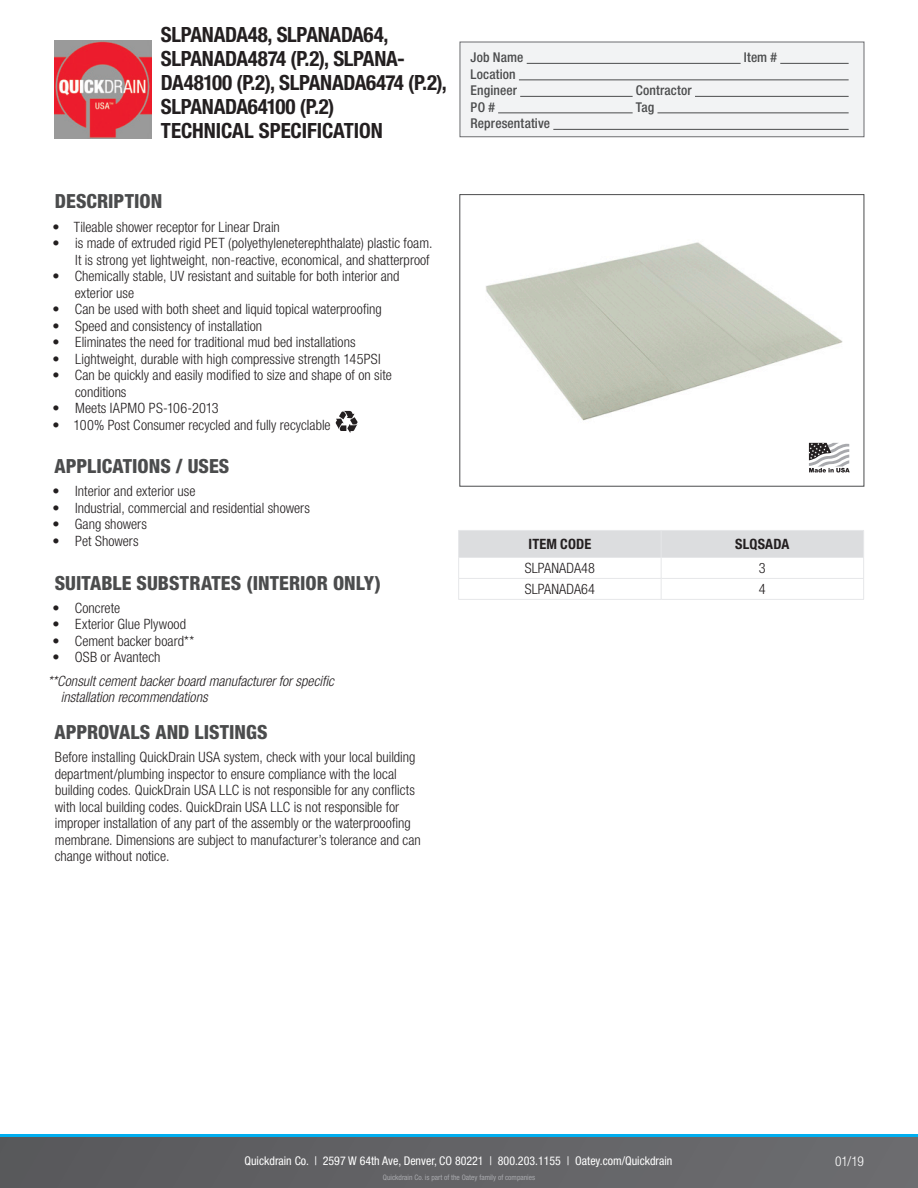
<style>
.page{position:relative;width:918px;height:1188px;background:#fff}
.page>*{position:absolute;margin:0;border:0;box-sizing:border-box;transform-origin:0 0}
.t1{font:700 condensed 21px/24px "Helvetica Neue LT Std";letter-spacing:-.01em;color:#231f20}
.Subheads{font:800 condensed 19.5px "Helvetica Neue LT Std";color:#4b4c4d}
.Copy{font:300 condensed 14.25px/16.5px "Helvetica Neue LT Std";color:#231f20}
.Copy-2{font:italic 300 condensed 14.25px/16.5px "Helvetica Neue LT Std";color:#231f20}
.chart{font:300 condensed 14.25px "Helvetica Neue LT Std";letter-spacing:.005em;color:#231f20}
.Copy-3{font:700 condensed 14.25px "Helvetica Neue LT Std";letter-spacing:.01em;color:#231f20}
.t2{font:500 condensed 13.5px "Helvetica Neue LT Std";letter-spacing:.01em;color:#4b4c4d}
.t3{font:300 condensed 13.5px "Helvetica Neue LT Std";color:#fff}
.t4{font:condensed 12px "Helvetica Neue LT Std";color:#fff}
.t5{font:condensed 7.5px "Helvetica Neue LT Std";color:#a8a9ad}
</style>
<div class="page">
<svg style="left:0;top:1137px;width:918px;height:51px;background:#626265"></svg>
<hr style="left:0;top:1134px;width:918px;height:3px;background:#00aeef">
<img style="left:459px;top:194px;width:406px;height:264px">
<div style="left:460px;top:42px;width:404px;height:95px;background:#f2f3f4;border:1px solid #6c6d70"></div>
<hr style="left:527px;top:63px;width:214px;height:1px;background:#4b4c4d">
<hr style="left:780px;top:63px;width:69px;height:1px;background:#4b4c4d">
<hr style="left:519px;top:80px;width:330px;height:1px;background:#4b4c4d">
<hr style="left:520px;top:96px;width:113px;height:1px;background:#4b4c4d">
<hr style="left:695px;top:96px;width:154px;height:1px;background:#4b4c4d">
<hr style="left:498px;top:113px;width:135px;height:1px;background:#4b4c4d">
<hr style="left:657px;top:113px;width:192px;height:1px;background:#4b4c4d">
<hr style="left:553px;top:129px;width:296px;height:1px;background:#4b4c4d">
<img style="left:54px;top:40px;width:98px;height:98px">
<svg style="left:809px;top:443px;width:41px;height:30px"></svg>
<hr style="left:458px;top:599px;width:203px;height:1px;background:#e6e7e9">
<hr style="left:661px;top:599px;width:203px;height:1px;background:#e6e7e9">
<svg style="left:458px;top:530px;width:406px;height:69px"></svg>
<hr style="left:661px;top:557px;width:203px;height:1px;background:#e6e7e9">
<svg style="left:336px;top:411px;width:22px;height:22px"></svg>
<p class="t1" style="left:161px;top:22px;width:287px">SLPANADA48, SLPANADA64,<br>SLPANADA4874 (P.2), SLPANA-<br>DA48100 (P.2), SLPANADA6474 (P.2),<br>SLPANADA64100 (P.2)</p>
<p class="t1" style="left:161px;top:118px;width:224px">TECHNICAL SPECIFICATION</p>
<p class="Subheads" style="left:55px;top:189px;width:109px">DESCRIPTION</p>
<p class="Copy" style="left:53px;top:218px;width:229px">• Tileable shower receptor for Linear Drain</p>
<p class="Copy" style="left:53px;top:235px;width:381px;text-align:right">• is made of extruded rigid PET (polyethyleneterephthalate) plastic foam.<br>It is strong yet lightweight, non-reactive, economical, and shatterproof</p>
<p class="Copy" style="left:75px;top:268px;width:326px;text-indent:-22px">• Chemically stable, UV resistant and suitable for both interior and exterior use</p>
<p class="Copy" style="left:53px;top:301px;width:331px">• Can be used with both sheet and liquid topical waterproofing</p>
<p class="Copy" style="left:53px;top:317px;width:211px">• Speed and consistency of installation</p>
<p class="Copy" style="left:53px;top:334px;width:304px">• Eliminates the need for traditional mud bed installations</p>
<p class="Copy" style="left:53px;top:350px;width:330px">• Lightweight, durable with high compressive strength 145PSI</p>
<p class="Copy" style="left:75px;top:367px;width:318px;text-indent:-22px">• Can be quickly and easily modified to size and shape of on site conditions</p>
<p class="Copy" style="left:53px;top:400px;width:168px">• Meets IAPMO PS-106-2013</p>
<p class="Copy" style="left:53px;top:416px;width:280px">• 100% Post Consumer recycled and fully recyclable</p>
<p class="Subheads" style="left:54px;top:454px;width:177px">APPLICATIONS / USES</p>
<p class="Copy" style="left:53px;top:483px;width:144px">• Interior and exterior use</p>
<p class="Copy" style="left:53px;top:500px;width:259px">• Industrial, commercial and residential showers</p>
<p class="Copy" style="left:53px;top:516px;width:96px">• Gang showers</p>
<p class="Copy" style="left:53px;top:533px;width:87px">• Pet Showers</p>
<p class="Subheads" style="left:55px;top:571px;width:328px">SUITABLE SUBSTRATES (INTERIOR ONLY)</p>
<p class="Copy" style="left:53px;top:599px;width:69px">• Concrete</p>
<p class="Copy" style="left:53px;top:616px;width:135px">• Exterior Glue Plywood</p>
<p class="Copy" style="left:53px;top:632px;width:143px">• Cement backer board**</p>
<p class="Copy" style="left:53px;top:649px;width:110px">• OSB or Avantech</p>
<p class="Copy-2" style="left:61px;top:673px;width:275px;text-indent:-13px">**Consult cement backer board manufacturer for specific installation recommendations</p>
<p class="Subheads" style="left:54px;top:720px;width:215px">APPROVALS AND LISTINGS</p>
<p class="Copy" style="left:55px;top:749px;width:368px">Before installing QuickDrain USA system, check with your local building department/plumbing inspector to ensure compliance with the local building codes. QuickDrain USA LLC is not responsible for any conflicts with local building codes. QuickDrain USA LLC is not responsible for improper installation of any part of the assembly or the waterprooofing membrane. Dimensions are subject to manufacturer’s tolerance and can change without notice.</p>
<p class="t2" style="left:471px;top:49px;width:54px">Job Name</p>
<p class="t2" style="left:744px;top:49px;width:35px">Item #</p>
<p class="t2" style="left:471px;top:66px;width:47px">Location</p>
<p class="t2" style="left:471px;top:82px;width:48px">Engineer</p>
<p class="t2" style="left:636px;top:82px;width:57px">Contractor</p>
<p class="t2" style="left:471px;top:99px;width:26px">PO #</p>
<p class="t2" style="left:636px;top:99px;width:20px">Tag</p>
<p class="t2" style="left:471px;top:115px;width:81px">Representative</p>
<p class="Copy-3" style="left:529px;top:535px;width:64px">ITEM CODE</p>
<p class="Copy-3" style="left:735px;top:535px;width:56px">SLQSADA</p>
<p class="chart" style="left:525px;top:560px;width:72px">SLPANADA48</p>
<p class="chart" style="left:759px;top:560px;width:8px">3</p>
<p class="chart" style="left:525px;top:581px;width:72px">SLPANADA64</p>
<p class="chart" style="left:759px;top:581px;width:8px">4</p>
<p class="t4" style="left:244px;top:1153px;width:430px">Quickdrain Co. | 2597 W 64th Ave, Denver, CO 80221 | 800.203.1155 | Oatey.com/Quickdrain</p>
<p class="t5" style="left:383px;top:1173px;width:154px">Quickdrain Co. is part of the Oatey family of companies</p>
<p class="t3" style="left:835px;top:1154px;width:30px">01/19</p>
</div>
